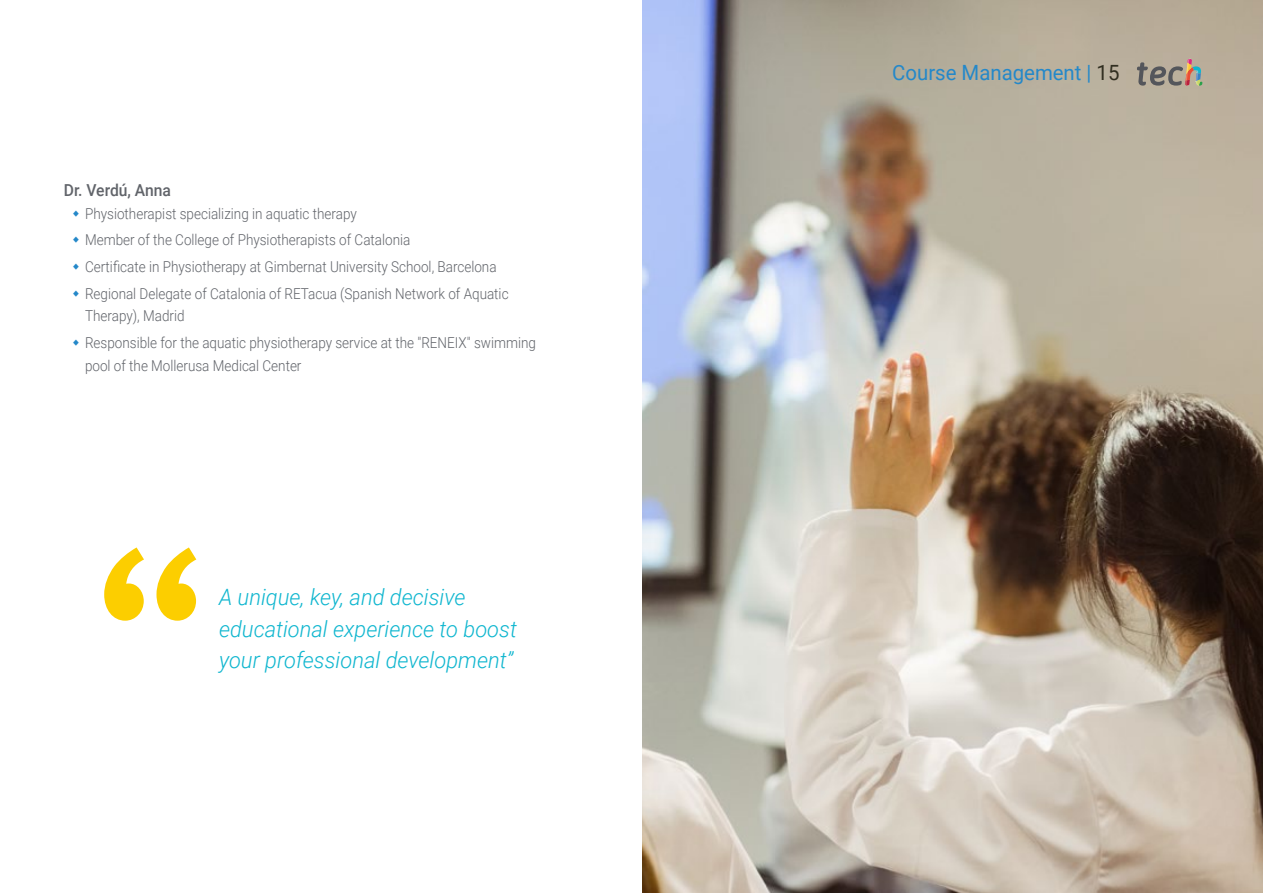
<style>
.page{position:relative;width:1263px;height:893px;background:#fff}
.page>*{position:absolute;margin:0;border:0;box-sizing:border-box;transform-origin:0 0}
.t1{font:italic 300 22.5px/31.5px "Roboto";color:#0fb6cf}
.t2{font:21px "Roboto";color:#2488c9}
.t3{font:500 16.5px "Roboto";color:#61646a;scale:.95 1}
.t4{font:300 15px/26.7px "Roboto";color:#61646a;scale:.9 1}
.s1{color:#312e20}
</style>
<div class="page">
<img style="left:642px;top:0;width:621px;height:893px">
<svg style="left:1137px;top:59px;width:65px;height:27px;background:#9d9386"></svg>
<svg style="left:104px;top:547px;width:92px;height:74px"></svg>
<p class="t3" style="left:64px;top:179px;width:114px">Dr. Verdú, Anna</p>
<p class="t4" style="left:85px;top:199px;width:472px">Physiotherapist specializing in aquatic therapy<br>Member of the College of Physiotherapists of Catalonia<br>Certificate in Physiotherapy at Gimbernat University School, Barcelona Regional Delegate of Catalonia of RETacua (Spanish Network of Aquatic</p>
<p class="t4" style="left:85px;top:302px;width:502px">Therapy), Madrid<br>Responsible for the aquatic physiotherapy service at the "RENEIX" swimming</p>
<p class="t4" style="left:85px;top:351px;width:242px">pool of the Mollerusa Medical Center</p>
<h1 class="t1" style="left:219px;top:581px;width:299px">A unique, key, and decisive educational experience to boost your professional development”</h1>
<h2 class="t2" style="left:892px;top:57px;width:229px">Course Management | <span class="s1">15</span></h2>
</div>
